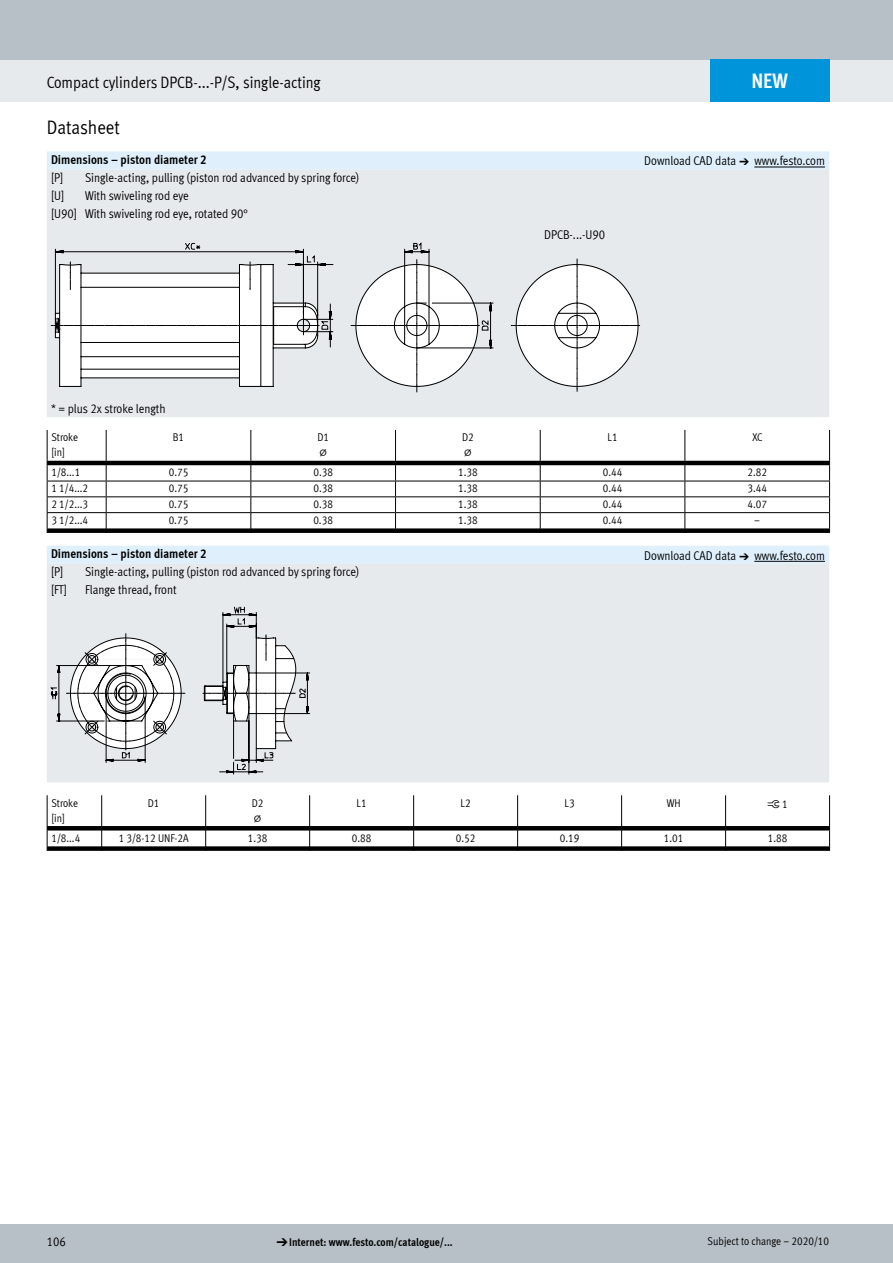
<style>
.page{position:relative;width:893px;height:1263px;background:#fff}
.page>*{position:absolute;margin:0;border:0;box-sizing:border-box;transform-origin:0 0}
.t1{font:700 21px "Meta Cond LF";color:#fff}
.t2{font:19.5px "Meta Cond LF";color:#000}
.t3{font:16.5px "Meta Cond LF";color:#000}
.t4{font:12.75px/18px "Meta Cond LF";color:#000}
.t5{font:700 12.75px "Meta Cond LF";color:#000}
.t6{font:11.25px/15px "Meta Cond LF";color:#000}
.t7{font:700 11.25px "Meta Cond LF";color:#000}
.t8{font:11.25px "Meto Pict 182";color:#000}
.s1{font-family:"Meto Pict 182"}
.s2{font-family:"Meta Cond LF"}
.s3{font-family:"Meto Pict 182";font-weight:400}
</style>
<div class="page">
<div style="left:0;top:1225px;width:893px;height:38px;background:#b6c0c6"></div>
<div style="left:0;top:60px;width:893px;height:42px;background:#e7eaec"></div>
<div style="left:0;top:0;width:893px;height:60px;background:#b6c0c6"></div>
<svg style="left:47px;top:151px;width:782px;height:19px"></svg>
<div style="left:47px;top:170px;width:782px;height:247px;background:#e7eaec"></div>
<hr style="left:754px;top:167px;width:71px;height:1px;background:#000">
<svg style="left:511px;top:259px;width:129px;height:133px"></svg>
<div style="left:51px;top:249px;width:442px;height:143px;background:#e7eaec"></div>
<svg style="left:54px;top:263px;width:585px;height:124px"></svg>
<svg style="left:55px;top:231px;width:557px;height:131px"></svg>
<div style="left:544px;top:231px;width:69px;height:10px;background:#e7eaec"></div>
<svg style="left:48px;top:461px;width:781px;height:72px"></svg>
<hr style="left:47px;top:481px;width:59px;height:1px;background:#000">
<hr style="left:106px;top:481px;width:145px;height:1px;background:#000">
<hr style="left:251px;top:481px;width:145px;height:1px;background:#000">
<hr style="left:396px;top:481px;width:144px;height:1px;background:#000">
<hr style="left:540px;top:481px;width:145px;height:1px;background:#000">
<hr style="left:685px;top:481px;width:145px;height:1px;background:#000">
<hr style="left:47px;top:496px;width:59px;height:1px;background:#000">
<hr style="left:106px;top:496px;width:145px;height:1px;background:#000">
<hr style="left:251px;top:496px;width:145px;height:1px;background:#000">
<hr style="left:396px;top:496px;width:144px;height:1px;background:#000">
<hr style="left:540px;top:496px;width:145px;height:1px;background:#000">
<hr style="left:685px;top:496px;width:145px;height:1px;background:#000">
<hr style="left:47px;top:512px;width:59px;height:1px;background:#000">
<hr style="left:106px;top:512px;width:145px;height:1px;background:#000">
<hr style="left:251px;top:512px;width:145px;height:1px;background:#000">
<hr style="left:396px;top:512px;width:144px;height:1px;background:#000">
<hr style="left:540px;top:512px;width:145px;height:1px;background:#000">
<hr style="left:685px;top:512px;width:145px;height:1px;background:#000">
<hr style="left:47px;top:430px;width:1px;height:31px;background:#000">
<hr style="left:106px;top:430px;width:1px;height:31px;background:#000">
<hr style="left:250px;top:430px;width:1px;height:31px;background:#000">
<hr style="left:395px;top:430px;width:1px;height:31px;background:#000">
<hr style="left:540px;top:430px;width:1px;height:31px;background:#000">
<hr style="left:684px;top:430px;width:1px;height:31px;background:#000">
<hr style="left:829px;top:430px;width:1px;height:31px;background:#000">
<svg style="left:47px;top:461px;width:1px;height:72px"></svg>
<svg style="left:106px;top:461px;width:1px;height:72px"></svg>
<svg style="left:250px;top:461px;width:1px;height:72px"></svg>
<svg style="left:395px;top:461px;width:1px;height:72px"></svg>
<svg style="left:540px;top:461px;width:1px;height:72px"></svg>
<svg style="left:684px;top:461px;width:1px;height:72px"></svg>
<svg style="left:829px;top:461px;width:1px;height:72px"></svg>
<div style="left:47px;top:546px;width:782px;height:18px;background:#dff0fc"></div>
<div style="left:47px;top:564px;width:782px;height:218px;background:#e7eaec"></div>
<hr style="left:754px;top:561px;width:71px;height:1px;background:#000">
<svg style="left:50px;top:607px;width:260px;height:167px"></svg>
<hr style="left:47px;top:795px;width:1px;height:31px;background:#000">
<hr style="left:101px;top:795px;width:1px;height:31px;background:#000">
<hr style="left:205px;top:795px;width:1px;height:31px;background:#000">
<hr style="left:309px;top:795px;width:1px;height:31px;background:#000">
<hr style="left:413px;top:795px;width:1px;height:31px;background:#000">
<hr style="left:517px;top:795px;width:1px;height:31px;background:#000">
<hr style="left:621px;top:795px;width:1px;height:31px;background:#000">
<hr style="left:725px;top:795px;width:1px;height:31px;background:#000">
<hr style="left:829px;top:795px;width:1px;height:31px;background:#000">
<svg style="left:47px;top:826px;width:783px;height:25px"></svg>
<div style="left:710px;top:60px;width:119px;height:42px;background:#0095db"></div>
<h1 class="t1" style="left:751px;top:67px;width:38px">NEW</h1>
<p class="t3" style="left:47px;top:72px;width:275px">Compact cylinders DPCB-...-P/S, single-acting</p>
<h2 class="t2" style="left:47px;top:116px;width:75px">Datasheet</h2>
<p class="t5" style="left:51px;top:151px;width:157px">Dimensions – piston diameter 2</p>
<p class="t4" style="left:644px;top:151px;width:182px">Download CAD data <span class="s1">a</span> www.festo.com</p>
<p class="t4" style="left:51px;top:168px;width:14px">[P]</p>
<p class="t4" style="left:85px;top:168px;width:276px">Single-acting, pulling (piston rod advanced by spring force)</p>
<p class="t4" style="left:51px;top:186px;width:15px">[U]</p>
<p class="t4" style="left:51px;top:186px;width:198px;text-indent:34px">With swiveling rod eye<br>[U90] With swiveling rod eye, rotated 90°</p>
<p class="t4" style="left:51px;top:399px;width:116px">* = plus 2x stroke length</p>
<p class="t6" style="left:51px;top:430px;width:28px">Stroke [in]</p>
<p class="t6" style="left:173px;top:430px;width:13px">B1</p>
<p class="t6" style="left:317px;top:430px;width:13px">D1</p>
<p class="t8" style="left:320px;top:446px;width:8px">@</p>
<p class="t4" style="left:544px;top:225px;width:63px">DPCB-...-U90</p>
<p class="t6" style="left:462px;top:430px;width:13px">D2</p>
<p class="t8" style="left:464px;top:446px;width:8px">@</p>
<p class="t6" style="left:607px;top:430px;width:12px">L1</p>
<p class="t6" style="left:752px;top:430px;width:12px">XC</p>
<p class="t6" style="left:51px;top:465px;width:30px">1/8...1</p>
<p class="t6" style="left:169px;top:465px;width:21px">0.75</p>
<p class="t6" style="left:313px;top:465px;width:21px">0.38</p>
<p class="t6" style="left:458px;top:465px;width:21px">1.38</p>
<p class="t6" style="left:603px;top:465px;width:21px">0.44</p>
<p class="t6" style="left:747px;top:465px;width:21px">2.82</p>
<p class="t6" style="left:51px;top:480px;width:38px">1 1/4...2</p>
<p class="t6" style="left:169px;top:480px;width:21px">0.75</p>
<p class="t6" style="left:313px;top:480px;width:21px">0.38</p>
<p class="t6" style="left:458px;top:480px;width:21px">1.38</p>
<p class="t6" style="left:603px;top:480px;width:21px">0.44</p>
<p class="t6" style="left:747px;top:480px;width:21px">3.44</p>
<p class="t6" style="left:51px;top:496px;width:38px">2 1/2...3</p>
<p class="t6" style="left:169px;top:496px;width:21px">0.75</p>
<p class="t6" style="left:313px;top:496px;width:21px">0.38</p>
<p class="t6" style="left:458px;top:496px;width:21px">1.38</p>
<p class="t6" style="left:603px;top:496px;width:21px">0.44</p>
<p class="t6" style="left:747px;top:496px;width:21px">4.07</p>
<p class="t6" style="left:51px;top:512px;width:38px">3 1/2...4</p>
<p class="t6" style="left:169px;top:512px;width:21px">0.75</p>
<p class="t6" style="left:313px;top:512px;width:21px">0.38</p>
<p class="t6" style="left:458px;top:512px;width:21px">1.38</p>
<p class="t6" style="left:603px;top:512px;width:21px">0.44</p>
<p class="t6" style="left:754px;top:512px;width:7px">–</p>
<p class="t5" style="left:51px;top:546px;width:157px">Dimensions – piston diameter 2</p>
<p class="t4" style="left:644px;top:546px;width:182px">Download CAD data <span class="s1">a</span> www.festo.com</p>
<p class="t4" style="left:51px;top:563px;width:14px">[P]</p>
<p class="t4" style="left:85px;top:563px;width:276px">Single-acting, pulling (piston rod advanced by spring force)</p>
<p class="t4" style="left:51px;top:581px;width:17px">[FT]</p>
<p class="t4" style="left:85px;top:581px;width:93px">Flange thread, front</p>
<p class="t6" style="left:51px;top:795px;width:28px">Stroke [in]</p>
<p class="t6" style="left:148px;top:795px;width:13px">D1</p>
<p class="t6" style="left:252px;top:795px;width:13px">D2</p>
<p class="t8" style="left:254px;top:811px;width:8px">@</p>
<p class="t6" style="left:357px;top:795px;width:12px">L1</p>
<p class="t6" style="left:461px;top:795px;width:12px">L2</p>
<p class="t6" style="left:565px;top:795px;width:12px">L3</p>
<p class="t6" style="left:667px;top:795px;width:15px">WH</p>
<p class="t8" style="left:767px;top:797px;width:22px">ß <span class="s2">1</span></p>
<p class="t6" style="left:51px;top:830px;width:30px">1/8...4</p>
<p class="t6" style="left:119px;top:830px;width:71px">1 3/8-12 UNF-2A</p>
<p class="t6" style="left:248px;top:830px;width:21px">1.38</p>
<p class="t6" style="left:352px;top:830px;width:21px">0.88</p>
<p class="t6" style="left:456px;top:830px;width:21px">0.52</p>
<p class="t6" style="left:560px;top:830px;width:21px">0.19</p>
<p class="t6" style="left:664px;top:830px;width:21px">1.01</p>
<p class="t6" style="left:768px;top:830px;width:21px">1.88</p>
<p class="t4" style="left:47px;top:1232px;width:21px">106</p>
<p class="t7" style="left:276px;top:1235px;width:178px"><span class="s3">d</span>Internet: www.festo.com/catalogue/...</p>
<p class="t6" style="left:708px;top:1233px;width:123px">Subject to change – 2020/10</p>
</div>
